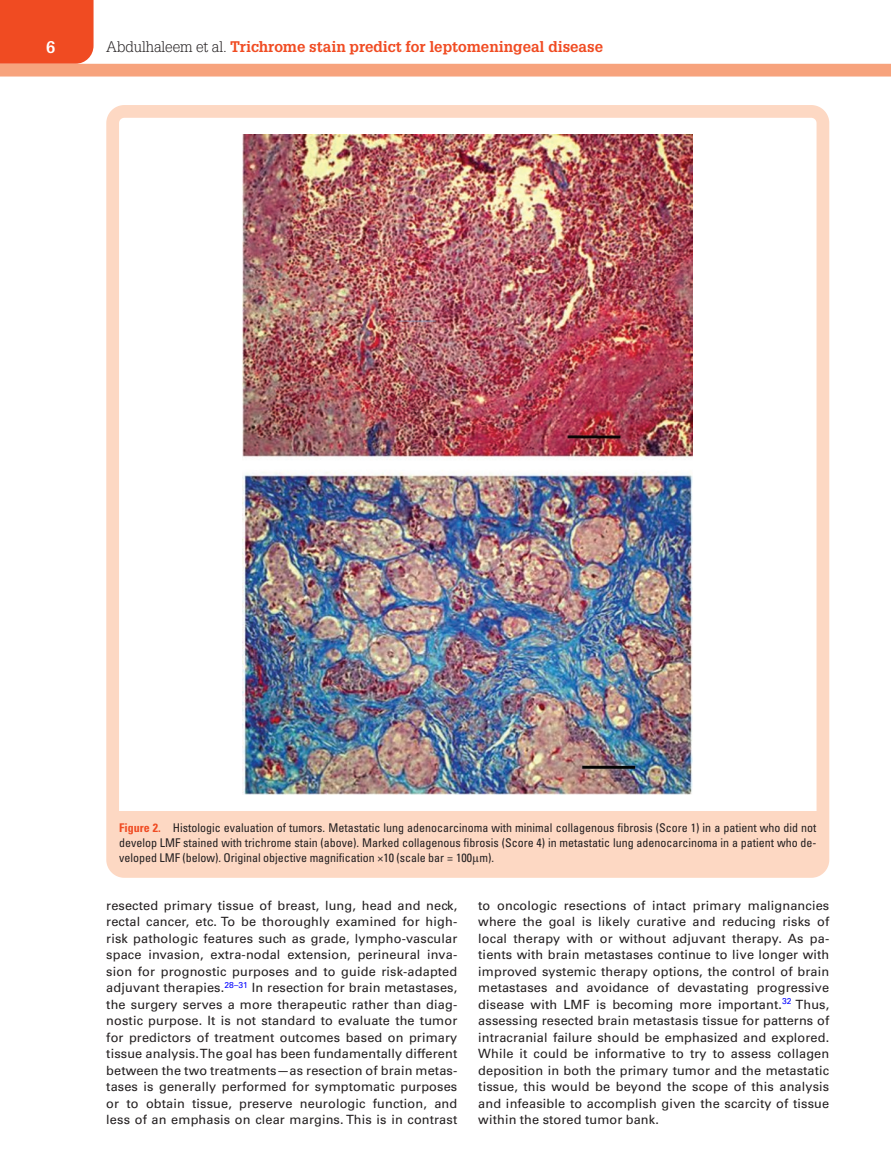
<style>
.page{position:relative;width:891px;height:1175px;background:#fff}
.page>*{position:absolute;margin:0;border:0;box-sizing:border-box;transform-origin:0 0}
.t1{font:700 16.5px "Glypha LT Std";color:#fff}
.t2{font:700 15px "Glypha LT Std";color:#f04b22}
.t3{font:12.75px/16.5px "Univers LT Std";letter-spacing:.01em;color:#231f20;text-align:justify}
.t4{font:condensed 12px/15px "Univers LT Std";color:#231f20;text-align:justify}
.s1{font-weight:300;color:#231f20}
.s2{font-weight:700;color:#f04b22}
.s3{font-family:"Gandhari Unicode";font-stretch:normal}
</style>
<div class="page">
<div style="left:0;top:0;width:94px;height:64px;background:#f04b22"></div>
<div style="left:0;top:64px;width:891px;height:12px;background:#f7a37d"></div>
<div style="left:110px;top:811px;width:716px;height:58px;background:#fdd8c3"></div>
<img style="left:243px;top:134px;width:450px;height:660px">
<div style="left:106px;top:105px;width:723px;height:772px;border:13px solid #fdd8c3;border-radius:12px"></div>
<p class="t1" style="left:46px;top:37px;width:11px">6</p>
<p class="t2" style="left:106px;top:37px;width:498px"><span class="s1">Abdulhaleem et al.</span> Trichrome stain predict for leptomeningeal disease</p>
<p class="t4" style="left:119px;top:820px;width:699px"><span class="s2">Figure 2.</span> Histologic evaluation of tumors. Metastatic lung adenocarcinoma with minimal collagenous fibrosis (Score 1) in a patient who did not develop LMF stained with trichrome stain (above). Marked collagenous fibrosis (Score 4) in metastatic lung adenocarcinoma in a patient who de&shy;veloped LMF (below). Original objective magnification ×10 (scale bar = 100<span class="s3">μ</span>m).</p>
<p class="t3" style="left:106px;top:896px;width:353px">resected primary tissue of breast, lung, head and neck, rectal cancer, etc. To be thoroughly examined for high&shy;risk pathologic features such as grade, lympho-vascular space invasion, extra-nodal extension, perineural inva&shy;sion for prognostic purposes and to guide risk-adapted adjuvant therapies.<sup>28–31</sup> In resection for brain metastases, the surgery serves a more therapeutic rather than diag&shy;nostic purpose. It is not standard to evaluate the tumor for predictors of treatment outcomes based on primary tissue analysis. The goal has been fundamentally different between the two treatments—as resection of brain metas&shy;tases is generally performed for symptomatic purposes or to obtain tissue, preserve neurologic function, and less of an emphasis on clear margins. This is in contrast</p>
<p class="t3" style="left:478px;top:896px;width:353px">to oncologic resections of intact primary malignancies where the goal is likely curative and reducing risks of local therapy with or without adjuvant therapy. As pa&shy;tients with brain metastases continue to live longer with improved systemic therapy options, the control of brain metastases and avoidance of devastating progressive disease with LMF is becoming more important.<sup>32</sup> Thus, assessing resected brain metastasis tissue for patterns of intracranial failure should be emphasized and explored.<br>While it could be informative to try to assess collagen deposition in both the primary tumor and the metastatic tissue, this would be beyond the scope of this analysis and infeasible to accomplish given the scarcity of tissue within the stored tumor bank.</p>
</div>
